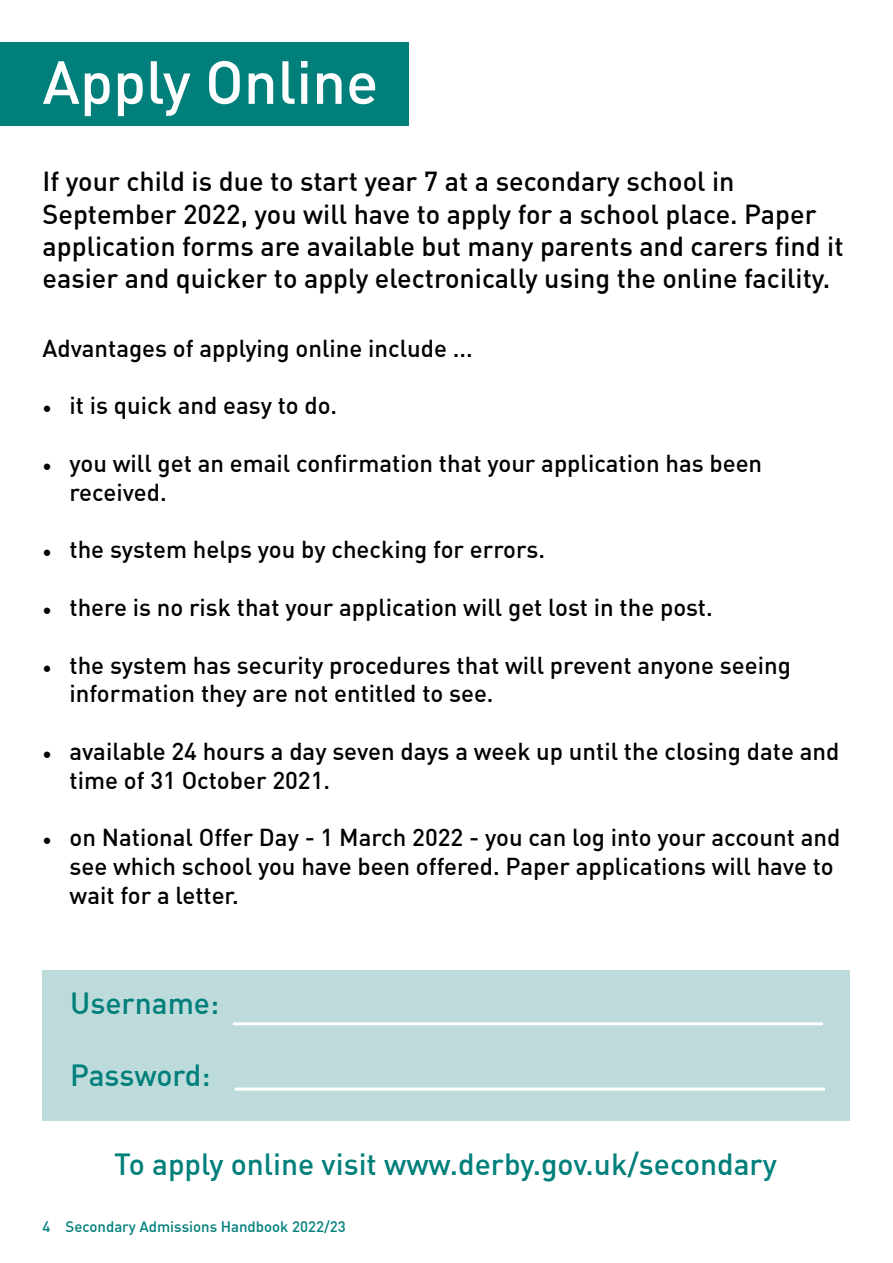
<style>
.page{position:relative;width:893px;height:1263px;background:#fff}
.page>*{position:absolute;margin:0;border:0;box-sizing:border-box;transform-origin:0 0}
.t1{font:500 59.85px "DIN";color:#fff}
.t2{font:500 30px "DIN";color:#007f7b}
.t3{font:500 27px/32.4px "DIN";color:#000}
.t4{font:500 24px/28.8px "DIN";color:#000}
.t5{font:500 15px "DIN";color:#007f7b}
.s1{font-family:"Minion Pro";font-weight:400}
</style>
<div class="page">
<div style="left:0;top:43px;width:408px;height:83px;background:#007f7b"></div>
<div style="left:43px;top:969px;width:807px;height:151px;background:#bddbda"></div>
<hr style="left:233px;top:1022px;width:590px;height:3px;background:#fff">
<hr style="left:235px;top:1087px;width:590px;height:3px;background:#fff">
<p class="t1" style="left:43px;top:44px;width:337px">Apply Online</p>
<p class="t3" style="left:43px;top:164px;width:776px">If your child is due to start year 7 at a secondary school in<br>September 2022, you will have to apply for a school place. Paper</p>
<p class="t3" style="left:43px;top:229px;width:803px">application forms are available but many parents and carers find it</p>
<h2 class="t3" style="left:43px;top:261px;width:789px">easier and quicker to apply electronically using the online facility.</h2>
<p class="t4" style="left:43px;top:333px;width:432px">Advantages of applying online include ...</p>
<p class="t4" style="left:43px;top:390px;width:296px"><span class="s1">•</span> it is quick and easy to do.</p>
<p class="t4" style="left:43px;top:448px;width:721px"><span class="s1">•</span> you will get an email confirmation that your application has been</p>
<p class="t4" style="left:70px;top:477px;width:99px">received.</p>
<p class="t4" style="left:43px;top:534px;width:504px"><span class="s1">•</span> the system helps you by checking for errors.</p>
<p class="t4" style="left:43px;top:592px;width:672px"><span class="s1">•</span> there is no risk that your application will get lost in the post.</p>
<p class="t4" style="left:70px;top:650px;width:723px;text-indent:-27px"><span class="s1">•</span> the system has security procedures that will prevent anyone seeing information they are not entitled to see.</p>
<p class="t4" style="left:70px;top:736px;width:771px;text-indent:-27px"><span class="s1">•</span> available 24 hours a day seven days a week up until the closing date and time of 31 October 2021.</p>
<p class="t4" style="left:70px;top:822px;width:772px;text-indent:-27px"><span class="s1">•</span> on National Offer Day - 1 March 2022 - you can log into your account and see which school you have been offered. Paper applications will have to wait for a letter.</p>
<p class="t2" style="left:70px;top:984px;width:151px">Username:</p>
<p class="t2" style="left:70px;top:1056px;width:142px">Password:</p>
<h2 class="t2" style="left:114px;top:1145px;width:664px">To apply online visit www.derby.gov.uk/secondary</h2>
<p class="t5" style="left:43px;top:1217px;width:305px">4 Secondary Admissions Handbook 2022/23</p>
</div>
